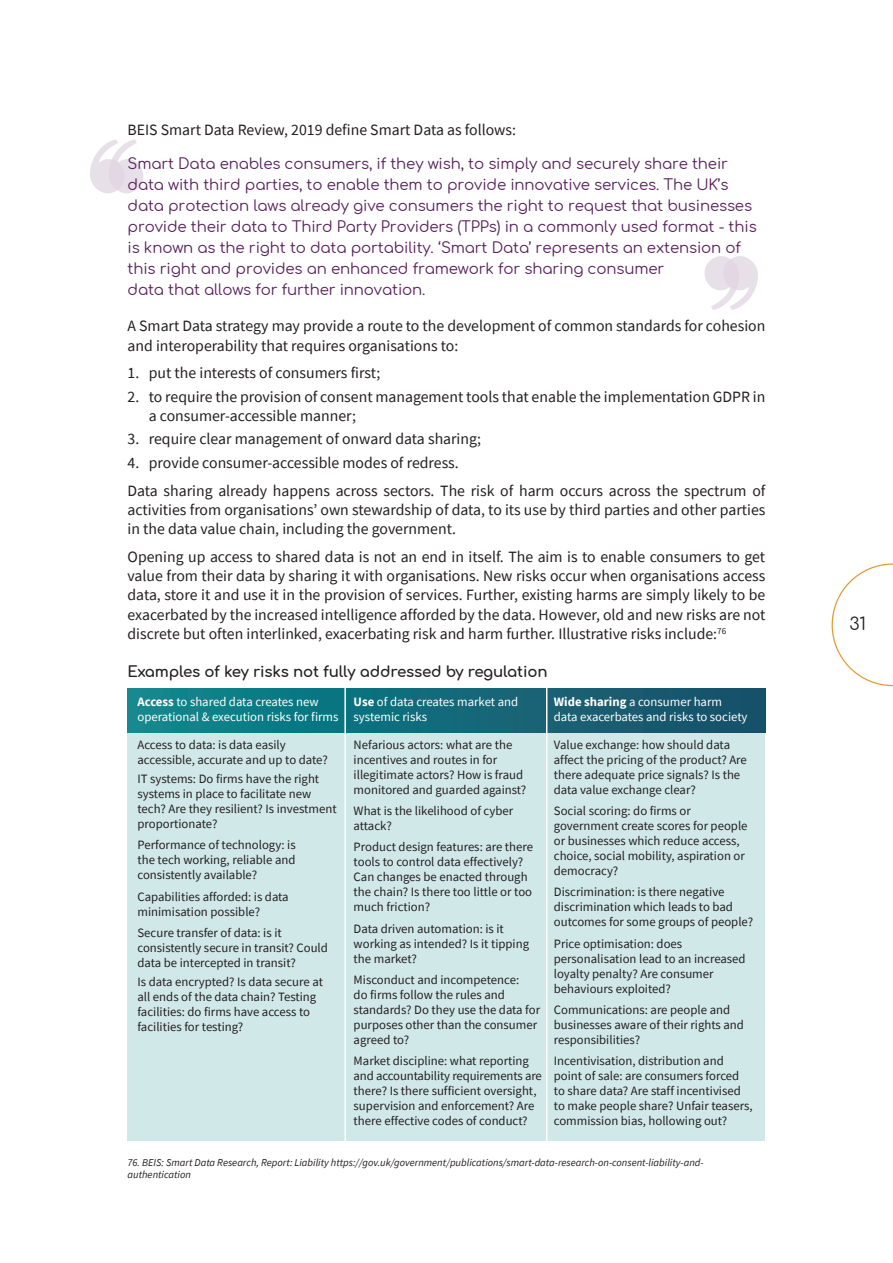
<style>
.page{position:relative;width:893px;height:1263px;background:#fff}
.page>*{position:absolute;margin:0;border:0;box-sizing:border-box;transform-origin:0 0}
.t1{font:17.4px "Comfortaa";color:#231f20}
.t2{font:15.75px/19.4px "Source Sans Pro";color:#231f20}
.t3{font:15px/21px "Comfortaa";letter-spacing:-.01em;color:#59205d}
.t4{font:700 15px "Comfortaa";letter-spacing:-.01em;color:#231f20}
.t5{font:12.75px/15px "Source Sans Pro";color:#231f20}
.t6{font:12.75px/15px "Source Sans Pro";color:#fff}
.t7{font:italic 10.5px/12px "Source Sans Pro";color:#231f20}
.s1{font-weight:700}
</style>
<div class="page">
<svg style="left:832px;top:563px;width:61px;height:123px"></svg>
<div style="left:128px;top:714px;width:637px;height:427px;background:#d1e8e9"></div>
<svg style="left:90px;top:139px;width:53px;height:54px"></svg>
<svg style="left:704px;top:256px;width:54px;height:54px"></svg>
<div style="left:128px;top:688px;width:637px;height:45px;background:linear-gradient(to right,#0c888d,#194e68)"></div>
<hr style="left:344px;top:687px;width:2px;height:456px;background:#fff">
<hr style="left:546px;top:687px;width:1px;height:456px;background:#fff">
<p class="t2" style="left:128px;top:120px;width:390px">BEIS Smart Data Review, 2019 define Smart Data as follows:</p>
<p class="t3" style="left:128px;top:151px;width:631px">Smart Data enables consumers, if they wish, to simply and securely share their data with third parties, to enable them to provide innovative services. The UK’s data protection laws already give consumers the right to request that businesses provide their data to Third Party Providers (TPPs) in a commonly used format - this is known as the right to data portability. ‘Smart Data’ represents an extension of this right and provides an enhanced framework for sharing consumer<br>data that allows for further innovation.</p>
<p class="t2" style="left:128px;top:316px;width:639px">A Smart Data strategy may provide a route to the development of common standards for cohesion and interoperability that requires organisations to:</p>
<p class="t2" style="left:128px;top:363px;width:254px">1. put the interests of consumers first;</p>
<p class="t2" style="left:149px;top:387px;width:618px;text-indent:-21px">2. to require the provision of consent management tools that enable the implementation GDPR in a consumer-accessible manner;</p>
<p class="t2" style="left:128px;top:429px;width:355px">3. require clear management of onward data sharing;</p>
<p class="t2" style="left:128px;top:449px;width:639px;line-height:27.8px">4. provide consumer-accessible modes of redress.<br>Data sharing already happens across sectors. The risk of harm occurs across the spectrum of</p>
<p class="t2" style="left:128px;top:500px;width:639px">activities from organisations’ own stewardship of data, to its use by third parties and other parties in the data value chain, including the government.</p>
<p class="t2" style="left:128px;top:547px;width:639px;text-align:justify">Opening up access to shared data is not an end in itself. The aim is to enable consumers to get value from their data by sharing it with organisations. New risks occur when organisations access data, store it and use it in the provision of services. Further, existing harms are simply likely to be exacerbated by the increased intelligence afforded by the data. However, old and new risks are not discrete but often interlinked, exacerbating risk and harm further. Illustrative risks include:<sup>76</sup></p>
<p class="t4" style="left:128px;top:658px;width:421px">Examples of key risks not fully addressed by regulation</p>
<p class="t6" style="left:137px;top:694px;width:202px"><span class="s1">Access</span> to shared data creates new operational &amp; execution risks for firms</p>
<p class="t5" style="left:137px;top:737px;width:192px">Access to data: is data easily accessible, accurate and up to date?</p>
<p class="t5" style="left:137px;top:771px;width:201px">IT systems: Do firms have the right systems in place to facilitate new tech? Are they resilient? Is investment proportionate?</p>
<p class="t5" style="left:137px;top:837px;width:160px;text-align:justify">Performance of technology: is the tech working, reliable and consistently available?</p>
<p class="t5" style="left:137px;top:889px;width:153px">Capabilities afforded: is data minimisation possible?</p>
<p class="t5" style="left:137px;top:925px;width:192px">Secure transfer of data: is it consistently secure in transit? Could data be intercepted in transit?</p>
<p class="t5" style="left:137px;top:974px;width:187px">Is data encrypted? Is data secure at all ends of the data chain? Testing facilities: do firms have access to facilities for testing?</p>
<p class="t6" style="left:354px;top:694px;width:166px"><span class="s1">Use</span> of data creates market and systemic risks</p>
<p class="t5" style="left:354px;top:737px;width:174px">Nefarious actors: what are the incentives and routes in for illegitimate actors? How is fraud monitored and guarded against?</p>
<p class="t5" style="left:354px;top:803px;width:161px">What is the likelihood of cyber attack?</p>
<p class="t5" style="left:354px;top:839px;width:181px">Product design features: are there tools to control data effectively?<br>Can changes be enacted through the chain? Is there too little or too much friction?</p>
<p class="t5" style="left:354px;top:921px;width:177px">Data driven automation: is it working as intended? Is it tipping the market?</p>
<p class="t5" style="left:354px;top:972px;width:188px">Misconduct and incompetence:<br>do firms follow the rules and standards? Do they use the data for purposes other than the consumer agreed to?</p>
<p class="t5" style="left:354px;top:1054px;width:190px">Market discipline: what reporting and accountability requirements are there? Is there sufficient oversight, supervision and enforcement? Are there effective codes of conduct?</p>
<p class="t6" style="left:554px;top:694px;width:195px"><span class="s1">Wide sharing</span> a consumer harm data exacerbates and risks to society</p>
<p class="t5" style="left:554px;top:737px;width:195px">Value exchange: how should data affect the pricing of the product? Are there adequate price signals? Is the data value exchange clear?</p>
<p class="t5" style="left:554px;top:803px;width:195px">Social scoring: do firms or government create scores for people or businesses which reduce access, choice, social mobility, aspiration or democracy?</p>
<p class="t5" style="left:554px;top:884px;width:201px">Discrimination: is there negative discrimination which leads to bad outcomes for some groups of people?</p>
<p class="t5" style="left:554px;top:936px;width:193px">Price optimisation: does personalisation lead to an increased loyalty penalty? Are consumer behaviours exploited?</p>
<p class="t5" style="left:554px;top:1002px;width:192px">Communications: are people and businesses aware of their rights and responsibilities?</p>
<p class="t5" style="left:554px;top:1053px;width:200px">Incentivisation, distribution and point of sale: are consumers forced to share data? Are staff incentivised to make people share? Unfair teasers, commission bias, hollowing out?</p>
<p class="t7" style="left:128px;top:1156px;width:578px">76. BEIS: Smart Data Research, Report: Liability https://gov.uk/government/publications/smart-data-research-on-consent-liability-and&shy;authentication</p>
<h1 class="t1" style="left:849px;top:608px;width:18px">31</h1>
</div>
